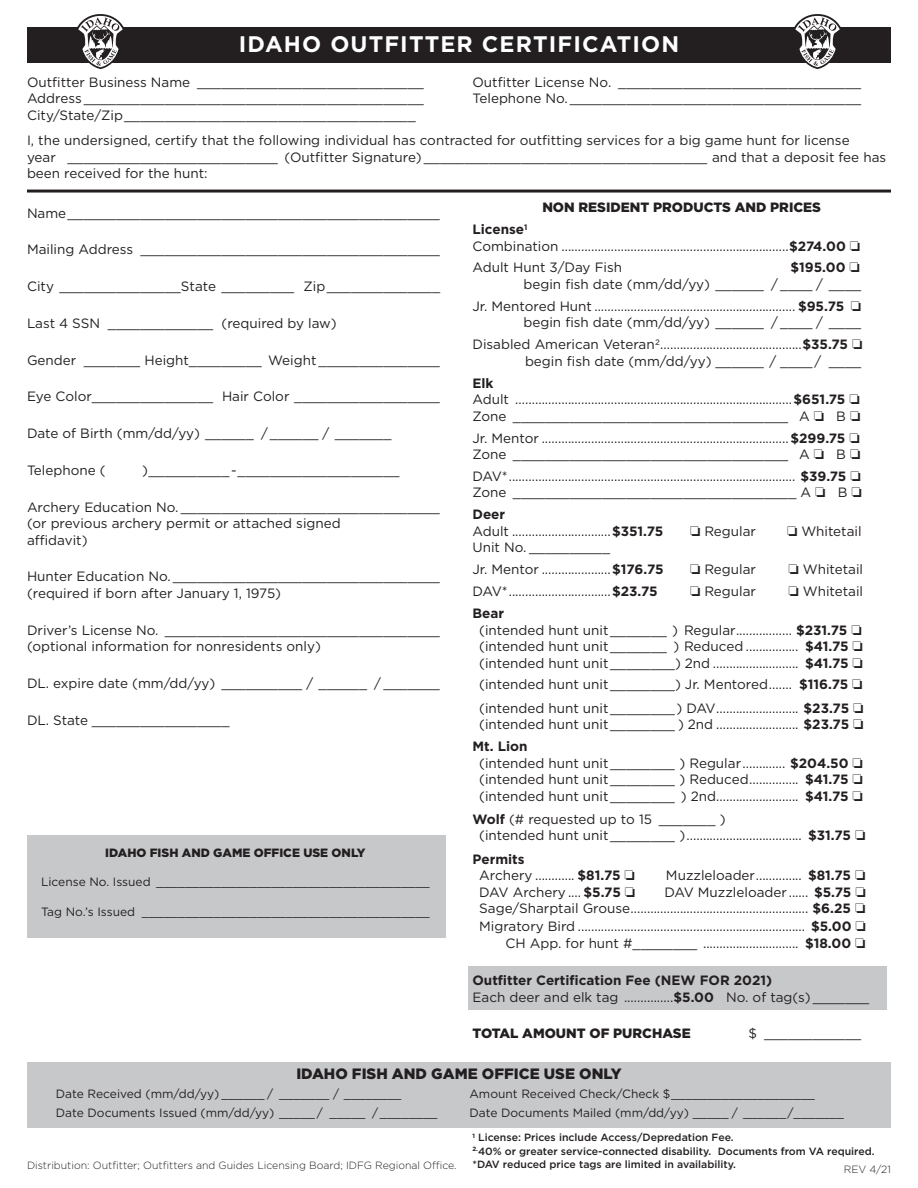
<style>
.page{position:relative;width:918px;height:1188px;background:#fff}
.page>*{position:absolute;margin:0;border:0;box-sizing:border-box;transform-origin:0 0}
.t1{font:700 22.5px "Gotham";letter-spacing:.05em;color:#fff}
.Body_text{font:900 15px "Gotham";color:#231f20}
.t2{font:13.5px/16.5px "Gotham";color:#231f20}
.t3{font:700 13.5px "Gotham";color:#231f20}
.t4{font:900 13.5px "Gotham";color:#231f20}
.Body_text-2{font:12px "Gotham";color:#231f20}
.Body_text-3{font:900 12px "Gotham";color:#231f20}
.t5{font:500 10.5px "Gotham";color:#231f20}
.t6{font:300 10.5px "Gotham";color:#231f20}
.s1{font-weight:700}
</style>
<div class="page">
<div style="left:27px;top:27px;width:864px;height:35px;background:#231f20"></div>
<svg style="left:76px;top:14px;width:48px;height:55px"></svg>
<svg style="left:794px;top:14px;width:48px;height:55px"></svg>
<hr style="left:27px;top:190px;width:864px;height:3px;background:#231f20">
<div style="left:27px;top:1062px;width:864px;height:66px;background:#c7c8ca"></div>
<div style="left:27px;top:836px;width:419px;height:102px;background:#c7c8ca"></div>
<div style="left:468px;top:966px;width:418px;height:43px;background:#c7c8ca"></div>
<p class="t1" style="left:239px;top:29px;width:442px">IDAHO OUTFITTER CERTIFICATION</p>
<p class="t2" style="left:27px;top:73px;width:398px">Outfitter Business Name ____________________________</p>
<p class="t2" style="left:27px;top:90px;width:398px">Address__________________________________________</p>
<p class="t2" style="left:27px;top:106px;width:390px">City/State/Zip____________________________________</p>
<p class="t2" style="left:472px;top:73px;width:390px">Outfitter License No. ______________________________</p>
<p class="t2" style="left:472px;top:90px;width:390px">Telephone No.____________________________________</p>
<p class="t2" style="left:27px;top:132px;width:861px">I, the undersigned, certify that the following individual has contracted for outfitting services for a big game hunt for license<br>year __________________________ (Outfitter Signature) ___________________________________ and that a deposit fee has been received for the hunt:</p>
<p class="t2" style="left:27px;top:204px;width:415px">Name______________________________________________</p>
<p class="t2" style="left:27px;top:241px;width:415px">Mailing Address _____________________________________</p>
<p class="t2" style="left:27px;top:278px;width:415px">City _______________State _________ Zip______________</p>
<p class="t2" style="left:27px;top:314px;width:311px">Last 4 SSN _____________ (required by law)</p>
<p class="t2" style="left:27px;top:351px;width:415px">Gender _______ Height_________ Weight _______________</p>
<p class="t2" style="left:27px;top:388px;width:415px">Eye Color_______________ Hair Color __________________</p>
<p class="t2" style="left:27px;top:425px;width:366px">Date of Birth (mm/dd/yy) ______ / ______ / _______</p>
<p class="t2" style="left:27px;top:461px;width:80px">Telephone (</p>
<p class="t2" style="left:142px;top:461px;width:259px">)__________-____________________</p>
<p class="t2" style="left:27px;top:498px;width:415px">Archery Education No. ________________________________ (or previous archery permit or attached signed<br>affidavit)</p>
<p class="t2" style="left:27px;top:568px;width:415px">Hunter Education No._________________________________ (required if born after January 1, 1975)</p>
<p class="t2" style="left:27px;top:621px;width:415px">Driver’s License No. __________________________________ (optional information for nonresidents only)</p>
<p class="t2" style="left:27px;top:674px;width:415px">DL. expire date (mm/dd/yy) __________ / ______ / _______</p>
<p class="t2" style="left:27px;top:711px;width:204px">DL. State _________________</p>
<p class="Body_text-3" style="left:105px;top:845px;width:262px">IDAHO FISH AND GAME OFFICE USE ONLY</p>
<p class="Body_text-2" style="left:41px;top:874px;width:390px">License No. Issued ______________________________________</p>
<p class="Body_text-2" style="left:41px;top:904px;width:390px">Tag No.’s Issued ________________________________________</p>
<p class="t4" style="left:542px;top:198px;width:280px">NON RESIDENT PRODUCTS AND PRICES</p>
<p class="t3" style="left:472px;top:220px;width:56px">License<sup>1</sup></p>
<p class="t2" style="left:472px;top:237px;width:389px">Combination .....................................................................<span class="s1">$274.00</span> □</p>
<p class="t2" style="left:472px;top:259px;width:151px">Adult Hunt 3/Day Fish</p>
<p class="t3" style="left:790px;top:259px;width:71px">$195.00 □</p>
<p class="t2" style="left:524px;top:276px;width:339px">begin fish date (mm/dd/yy) ______ / ____ / ____</p>
<p class="t2" style="left:472px;top:298px;width:390px">Jr. Mentored Hunt ............................................................. <span class="s1">$95.75</span> □</p>
<p class="t2" style="left:524px;top:314px;width:339px">begin fish date (mm/dd/yy) ______ / ____ / ____</p>
<p class="t2" style="left:472px;top:336px;width:391px">Disabled American Veteran2...........................................<span class="s1">$35.75</span> □</p>
<p class="t2" style="left:525px;top:352px;width:338px">begin fish date (mm/dd/yy) ______ / ____/ ____</p>
<p class="t3" style="left:472px;top:374px;width:23px">Elk</p>
<p class="t2" style="left:472px;top:391px;width:389px">Adult ....................................................................................<span class="s1">$651.75</span> □</p>
<p class="t2" style="left:472px;top:407px;width:389px">Zone __________________________________ A □ B □</p>
<p class="t2" style="left:472px;top:429px;width:389px">Jr. Mentor ...........................................................................<span class="s1">$299.75</span> □</p>
<p class="t2" style="left:472px;top:446px;width:389px">Zone __________________________________ A □ B □</p>
<p class="t2" style="left:472px;top:468px;width:390px">DAV*....................................................................................... <span class="s1">$39.75</span> □</p>
<p class="t2" style="left:472px;top:484px;width:391px">Zone ___________________________________ A □ B □</p>
<p class="t3" style="left:472px;top:506px;width:34px">Deer</p>
<p class="t2" style="left:472px;top:523px;width:192px">Adult ..............................<span class="s1">$351.75</span></p>
<p class="t2" style="left:690px;top:523px;width:68px">□ Regular</p>
<p class="t2" style="left:787px;top:523px;width:76px">□ Whitetail</p>
<p class="t2" style="left:472px;top:539px;width:139px">Unit No. __________</p>
<p class="t2" style="left:472px;top:561px;width:193px">Jr. Mentor .....................<span class="s1">$176.75</span></p>
<p class="t2" style="left:690px;top:561px;width:68px">□ Regular</p>
<p class="t2" style="left:789px;top:561px;width:76px">□ Whitetail</p>
<p class="t2" style="left:472px;top:583px;width:187px">DAV*...............................<span class="s1">$23.75</span></p>
<p class="t2" style="left:690px;top:583px;width:68px">□ Regular</p>
<p class="t2" style="left:789px;top:583px;width:76px">□ Whitetail</p>
<p class="t3" style="left:472px;top:604px;width:33px">Bear</p>
<p class="t2" style="left:479px;top:621px;width:384px">(intended hunt unit_______ ) Regular................. <span class="s1">$231.75</span> □</p>
<p class="t2" style="left:479px;top:638px;width:385px">(intended hunt unit_______ ) Reduced ................ <span class="s1">$41.75</span> □</p>
<p class="t2" style="left:479px;top:654px;width:385px">(intended hunt unit________) 2nd .......................... <span class="s1">$41.75</span> □</p>
<p class="t2" style="left:479px;top:676px;width:385px">(intended hunt unit________) Jr. Mentored....... <span class="s1">$116.75</span> □</p>
<p class="t2" style="left:479px;top:699px;width:386px">(intended hunt unit________) DAV......................... <span class="s1">$23.75</span> □</p>
<p class="t2" style="left:479px;top:716px;width:386px">(intended hunt unit________ ) 2nd ......................... <span class="s1">$23.75</span> □</p>
<p class="t3" style="left:472px;top:737px;width:57px">Mt. Lion</p>
<p class="t2" style="left:479px;top:754px;width:385px">(intended hunt unit________ ) Regular............. <span class="s1">$204.50</span> □</p>
<p class="t2" style="left:479px;top:771px;width:385px">(intended hunt unit________ ) Reduced............... <span class="s1">$41.75</span> □</p>
<p class="t2" style="left:479px;top:787px;width:385px">(intended hunt unit________ ) 2nd......................... <span class="s1">$41.75</span> □</p>
<p class="t2" style="left:472px;top:811px;width:255px"><span class="s1">Wolf</span> (# requested up to 15 _______ )</p>
<p class="t2" style="left:479px;top:827px;width:388px">(intended hunt unit________ )................................... <span class="s1">$31.75</span> □</p>
<p class="t3" style="left:472px;top:850px;width:54px">Permits</p>
<p class="t2" style="left:479px;top:867px;width:157px">Archery ............ <span class="s1">$81.75</span> □</p>
<p class="t2" style="left:666px;top:867px;width:201px">Muzzleloader.............. <span class="s1">$81.75</span> □</p>
<p class="t2" style="left:479px;top:883px;width:157px">DAV Archery .... <span class="s1">$5.75</span> □</p>
<p class="t2" style="left:665px;top:883px;width:203px">DAV Muzzleloader ...... <span class="s1">$5.75</span> □</p>
<p class="t2" style="left:479px;top:900px;width:388px">Sage/Sharptail Grouse...................................................... <span class="s1">$6.25</span> □</p>
<p class="t2" style="left:479px;top:917px;width:388px">Migratory Bird ..................................................................... <span class="s1">$5.00</span> □</p>
<p class="t2" style="left:505px;top:935px;width:362px">CH App. for hunt #________ ............................. <span class="s1">$18.00</span> □</p>
<p class="t3" style="left:472px;top:971px;width:301px">Outfitter Certification Fee (NEW FOR 2021)</p>
<p class="t2" style="left:472px;top:988px;width:398px">Each deer and elk tag ...............<span class="s1">$5.00</span> No. of tag(s) _______</p>
<p class="t4" style="left:472px;top:1024px;width:220px">TOTAL AMOUNT OF PURCHASE</p>
<p class="t2" style="left:749px;top:1025px;width:114px">$ ____________</p>
<p class="Body_text" style="left:296px;top:1064px;width:327px">IDAHO FISH AND GAME OFFICE USE ONLY</p>
<p class="Body_text-2" style="left:56px;top:1086px;width:347px">Date Received (mm/dd/yy) ______ / _______ / ________</p>
<p class="Body_text-2" style="left:56px;top:1105px;width:383px">Date Documents Issued (mm/dd/yy) _____/ _____ /________</p>
<p class="Body_text-2" style="left:470px;top:1086px;width:347px">Amount Received Check/Check $____________________</p>
<p class="Body_text-2" style="left:470px;top:1105px;width:376px">Date Documents Mailed (mm/dd/yy) _____ / ______/_______</p>
<p class="t5" style="left:472px;top:1131px;width:263px"><sup>1</sup> License: Prices include Access/Depredation Fee.</p>
<p class="t5" style="left:472px;top:1144px;width:404px"><sup>2.</sup>40% or greater service-connected disability. Documents from VA required.</p>
<p class="t5" style="left:472px;top:1158px;width:265px">*DAV reduced price tags are limited in availability.</p>
<p class="t6" style="left:27px;top:1158px;width:431px">Distribution: Outfitter; Outfitters and Guides Licensing Board; IDFG Regional Office.</p>
<p class="t6" style="left:844px;top:1163px;width:49px">REV 4/21</p>
</div>
